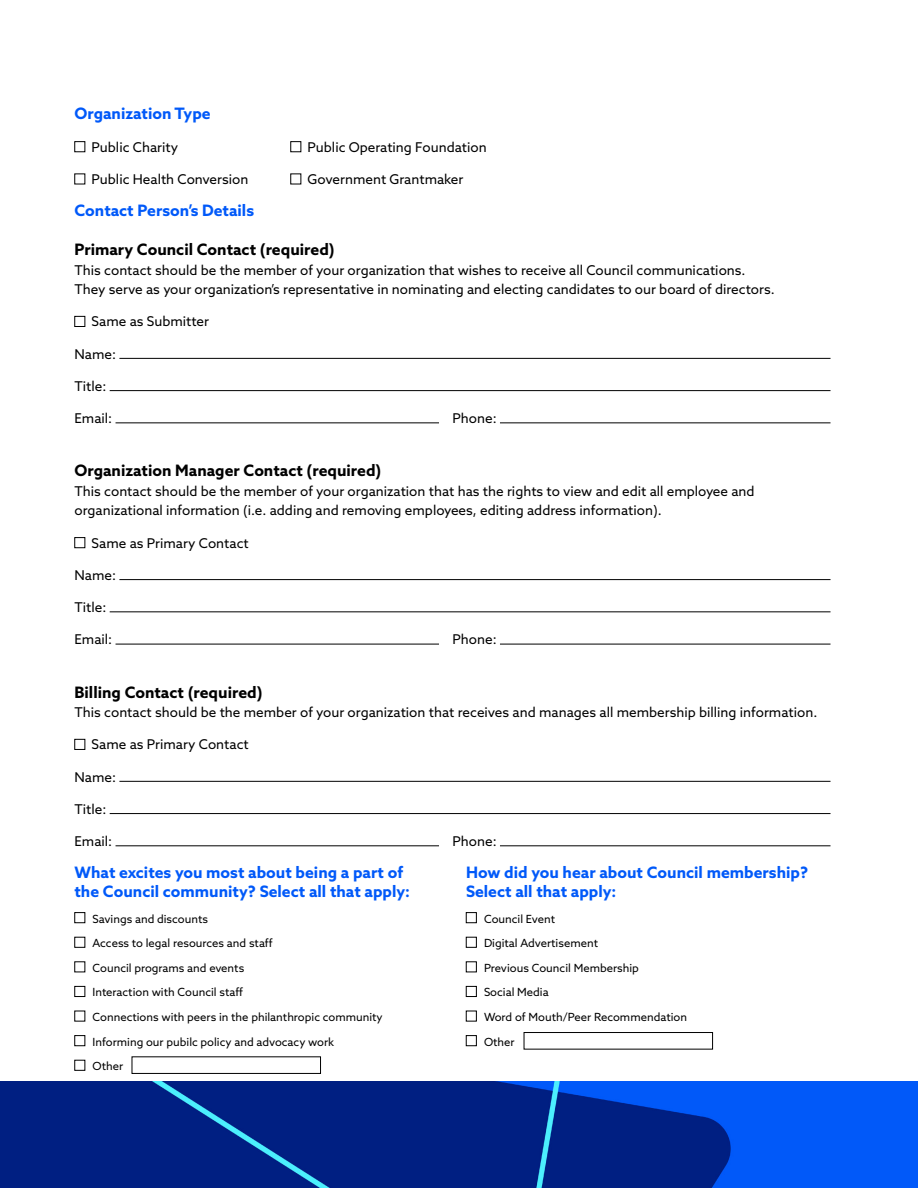
<style>
.page{position:relative;width:918px;height:1188px;background:#fff}
.page>*{position:absolute;margin:0;border:0;box-sizing:border-box;transform-origin:0 0}
.t1{font:700 15.75px/19.5px "Azo Sans";color:#0059f9}
.t2{font:700 15.75px "Azo Sans";color:#000}
.t3{font:13.5px/19.5px "Azo Sans";color:#000}
.t4{font:11.25px "Azo Sans";color:#000}
</style>
<div class="page">
<img style="left:0;top:1081px;width:918px;height:107px">
<div style="left:75px;top:141px;width:10px;height:11px;border:1px solid #000"></div>
<div style="left:291px;top:141px;width:10px;height:11px;border:1px solid #000"></div>
<div style="left:75px;top:316px;width:10px;height:11px;border:1px solid #000"></div>
<hr style="left:119px;top:358px;width:712px;height:1px;background:#000">
<hr style="left:110px;top:390px;width:721px;height:1px;background:#000">
<hr style="left:116px;top:423px;width:323px;height:1px;background:#000">
<hr style="left:500px;top:423px;width:331px;height:1px;background:#000">
<div style="left:75px;top:537px;width:10px;height:11px;border:1px solid #000"></div>
<hr style="left:119px;top:579px;width:712px;height:1px;background:#000">
<hr style="left:110px;top:612px;width:721px;height:1px;background:#000">
<hr style="left:116px;top:644px;width:323px;height:1px;background:#000">
<hr style="left:500px;top:644px;width:331px;height:1px;background:#000">
<div style="left:75px;top:739px;width:10px;height:11px;border:1px solid #000"></div>
<hr style="left:119px;top:781px;width:712px;height:1px;background:#000">
<hr style="left:110px;top:813px;width:721px;height:1px;background:#000">
<hr style="left:116px;top:846px;width:323px;height:1px;background:#000">
<hr style="left:500px;top:846px;width:331px;height:1px;background:#000">
<div style="left:466px;top:912px;width:11px;height:11px;border:1px solid #000"></div>
<div style="left:466px;top:937px;width:11px;height:11px;border:1px solid #000"></div>
<div style="left:466px;top:962px;width:11px;height:10px;border:1px solid #000"></div>
<div style="left:466px;top:986px;width:11px;height:11px;border:1px solid #000"></div>
<div style="left:466px;top:1011px;width:11px;height:10px;border:1px solid #000"></div>
<div style="left:466px;top:1035px;width:11px;height:11px;border:1px solid #000"></div>
<div style="left:524px;top:1032px;width:189px;height:17px;border:1px solid #000"></div>
<div style="left:75px;top:912px;width:10px;height:11px;border:1px solid #000"></div>
<div style="left:75px;top:937px;width:10px;height:11px;border:1px solid #000"></div>
<div style="left:75px;top:986px;width:10px;height:11px;border:1px solid #000"></div>
<div style="left:75px;top:1035px;width:10px;height:11px;border:1px solid #000"></div>
<div style="left:75px;top:1060px;width:10px;height:11px;border:1px solid #000"></div>
<div style="left:132px;top:1057px;width:189px;height:17px;border:1px solid #000"></div>
<p class="t1" style="left:75px;top:104px;width:138px">Organization Type</p>
<p class="t3" style="left:92px;top:137px;width:88px">Public Charity</p>
<p class="t3" style="left:308px;top:137px;width:181px">Public Operating Foundation</p>
<p class="t3" style="left:92px;top:169px;width:158px">Public Health Conversion</p>
<p class="t3" style="left:308px;top:169px;width:157px">Government Grantmaker</p>
<p class="t1" style="left:75px;top:200px;width:181px">Contact Person’s Details</p>
<p class="t2" style="left:75px;top:239px;width:262px">Primary Council Contact (required)</p>
<p class="t3" style="left:75px;top:260px;width:702px">This contact should be the member of your organization that wishes to receive all Council communications.<br>They serve as your organization’s representative in nominating and electing candidates to our board of directors.</p>
<p class="t3" style="left:92px;top:312px;width:119px">Same as Submitter</p>
<p class="t3" style="left:75px;top:344px;width:43px">Name:</p>
<p class="t3" style="left:75px;top:376px;width:33px">Title:</p>
<p class="t3" style="left:75px;top:408px;width:39px">Email:</p>
<p class="t3" style="left:453px;top:408px;width:46px">Phone:</p>
<p class="t2" style="left:75px;top:460px;width:308px">Organization Manager Contact (required)</p>
<p class="t3" style="left:75px;top:481px;width:682px">This contact should be the member of your organization that has the rights to view and edit all employee and organizational information (i.e. adding and removing employees, editing address information).</p>
<p class="t3" style="left:92px;top:533px;width:159px">Same as Primary Contact</p>
<p class="t3" style="left:75px;top:565px;width:43px">Name:</p>
<p class="t3" style="left:75px;top:597px;width:33px">Title:</p>
<p class="t3" style="left:75px;top:630px;width:39px">Email:</p>
<p class="t3" style="left:453px;top:630px;width:46px">Phone:</p>
<p class="t2" style="left:75px;top:681px;width:190px">Billing Contact (required)</p>
<p class="t3" style="left:75px;top:702px;width:744px">This contact should be the member of your organization that receives and manages all membership billing information.</p>
<p class="t3" style="left:92px;top:735px;width:159px">Same as Primary Contact</p>
<p class="t3" style="left:75px;top:767px;width:43px">Name:</p>
<p class="t3" style="left:75px;top:799px;width:33px">Title:</p>
<p class="t3" style="left:75px;top:831px;width:39px">Email:</p>
<p class="t3" style="left:453px;top:831px;width:46px">Phone:</p>
<p class="t1" style="left:466px;top:862px;width:344px">How did you hear about Council membership?<br>Select all that apply:</p>
<p class="t4" style="left:484px;top:911px;width:73px">Council Event</p>
<p class="t4" style="left:484px;top:936px;width:116px">Digital Advertisement</p>
<p class="t4" style="left:484px;top:960px;width:156px">Previous Council Membership</p>
<p class="t4" style="left:484px;top:985px;width:66px">Social Media</p>
<p class="t4" style="left:484px;top:1010px;width:205px">Word of Mouth/Peer Recommendation</p>
<p class="t4" style="left:484px;top:1034px;width:32px">Other</p>
<p class="t1" style="left:75px;top:862px;width:337px">What excites you most about being a part of the Council community? Select all that apply:</p>
<p class="t4" style="left:93px;top:911px;width:117px">Savings and discounts</p>
<p class="t4" style="left:93px;top:936px;width:182px">Access to legal resources and staff</p>
<p class="t4" style="left:93px;top:960px;width:153px">Council programs and events</p>
<p class="t4" style="left:93px;top:985px;width:152px">Interaction with Council staff</p>
<p class="t4" style="left:93px;top:1010px;width:292px">Connections with peers in the philanthropic community</p>
<p class="t4" style="left:93px;top:1034px;width:243px">Informing our pubilc policy and advocacy work</p>
<p class="t4" style="left:93px;top:1059px;width:32px">Other</p>
</div>
